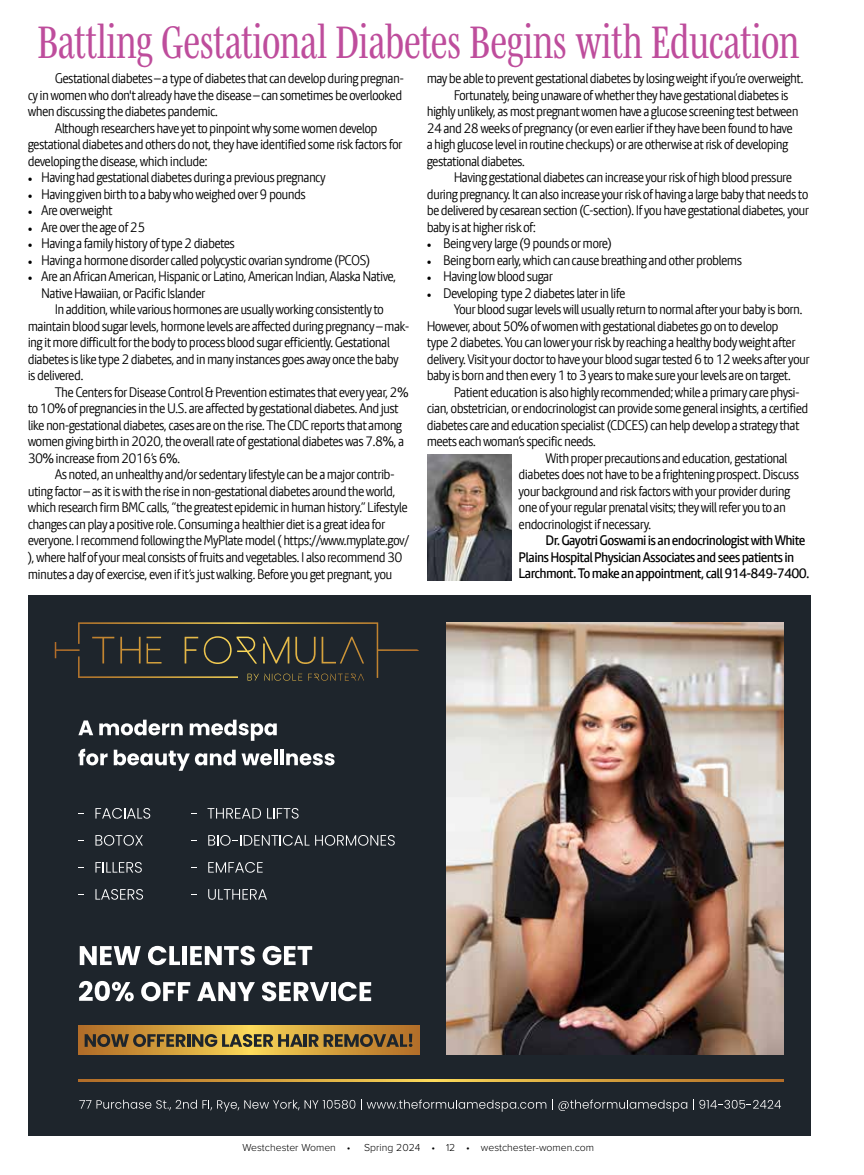
<style>
.page{position:relative;width:864px;height:1175px;background:#fff}
.page>*{position:absolute;margin:0;border:0;box-sizing:border-box;transform-origin:0 0}
.t1{font:46.5px "Mencken Std Narrow";color:#be4d9c}
.t2{font:300 13.5px/16.5px "Calmetta";letter-spacing:-.05em;color:#000}
.t3{font:13.5px/16.5px "Calmetta";letter-spacing:-.05em;color:#000}
.t4{font:300 10.5px "Proxima Nova";color:#000}
</style>
<div class="page">
<div style="left:28px;top:595px;width:783px;height:540px;background:#1e252c"></div>
<svg style="left:55px;top:622px;width:364px;height:58px"></svg>
<svg style="left:78px;top:720px;width:15px;height:15px"></svg>
<svg style="left:99px;top:719px;width:84px;height:16px"></svg>
<svg style="left:190px;top:719px;width:87px;height:22px"></svg>
<svg style="left:78px;top:748px;width:30px;height:17px"></svg>
<svg style="left:114px;top:749px;width:122px;height:21px"></svg>
<svg style="left:242px;top:753px;width:30px;height:12px"></svg>
<hr style="left:274px;top:749px;width:3px;height:16px;background:#fff">
<hr style="left:280px;top:749px;width:4px;height:16px;background:#fff">
<svg style="left:286px;top:753px;width:49px;height:12px"></svg>
<img style="left:446px;top:622px;width:338px;height:432px">
<svg style="left:80px;top:946px;width:61px;height:19px"></svg>
<svg style="left:148px;top:945px;width:32px;height:20px"></svg>
<div style="left:182px;top:946px;width:5px;height:19px;background:#fff"></div>
<svg style="left:190px;top:945px;width:65px;height:20px"></svg>
<svg style="left:263px;top:945px;width:49px;height:20px"></svg>
<svg style="left:79px;top:981px;width:55px;height:20px"></svg>
<svg style="left:141px;top:981px;width:49px;height:20px"></svg>
<svg style="left:197px;top:982px;width:58px;height:19px"></svg>
<svg style="left:262px;top:981px;width:67px;height:20px"></svg>
<div style="left:331px;top:982px;width:5px;height:19px;background:#fff"></div>
<svg style="left:338px;top:981px;width:33px;height:20px"></svg>
<svg style="left:79px;top:1099px;width:276px;height:12px"></svg>
<svg style="left:361px;top:1099px;width:185px;height:12px"></svg>
<svg style="left:552px;top:1099px;width:135px;height:12px"></svg>
<svg style="left:693px;top:1099px;width:88px;height:10px"></svg>
<svg style="left:78px;top:1079px;width:706px;height:2px"></svg>
<svg style="left:78px;top:1025px;width:341px;height:29px;background:#d29d3c"></svg>
<svg style="left:85px;top:1033px;width:327px;height:14px"></svg>
<svg style="left:95px;top:808px;width:55px;height:10px"></svg>
<svg style="left:95px;top:835px;width:48px;height:10px"></svg>
<svg style="left:95px;top:862px;width:47px;height:10px"></svg>
<svg style="left:95px;top:889px;width:48px;height:10px"></svg>
<svg style="left:208px;top:808px;width:53px;height:10px"></svg>
<svg style="left:267px;top:808px;width:32px;height:10px"></svg>
<svg style="left:208px;top:835px;width:187px;height:10px"></svg>
<svg style="left:208px;top:862px;width:55px;height:10px"></svg>
<svg style="left:208px;top:889px;width:59px;height:10px"></svg>
<img style="left:428px;top:455px;width:84px;height:125px">
<h1 class="t1" style="left:38px;top:16px;width:763px">Battling Gestational Diabetes Begins with Education</h1>
<p class="t2" style="left:55px;top:70px;width:351px">Gestational diabetes – a type of diabetes that can develop during pregnan-</p>
<p class="t2" style="left:28px;top:87px;width:376px">cy in women who don't already have the disease – can sometimes be overlooked</p>
<p class="t2" style="left:28px;top:103px;width:192px">when discussing the diabetes pandemic.</p>
<p class="t2" style="left:55px;top:120px;width:324px">Although researchers have yet to pinpoint why some women develop</p>
<p class="t2" style="left:28px;top:136px;width:376px">gestational diabetes and others do not, they have identified some risk factors for</p>
<p class="t2" style="left:28px;top:153px;width:182px">developing the disease, which include:</p>
<p class="t2" style="left:28px;top:169px;width:300px">• Having had gestational diabetes during a previous pregnancy</p>
<p class="t2" style="left:28px;top:186px;width:280px">• Having given birth to a baby who weighed over 9 pounds</p>
<p class="t2" style="left:28px;top:202px;width:86px">• Are overweight</p>
<p class="t2" style="left:28px;top:219px;width:119px">• Are over the age of 25</p>
<p class="t2" style="left:28px;top:235px;width:209px">• Having a family history of type 2 diabetes</p>
<p class="t2" style="left:28px;top:252px;width:344px">• Having a hormone disorder called polycystic ovarian syndrome (PCOS)</p>
<p class="t2" style="left:41px;top:268px;width:357px;text-indent:-14px">• Are an African American, Hispanic or Latino, American Indian, Alaska Native,<br>Native Hawaiian, or Pacific Islander</p>
<p class="t2" style="left:28px;top:301px;width:383px;text-indent:27px">In addition, while various hormones are usually working consistently to maintain blood sugar levels, hormone levels are affected during pregnancy – mak&shy;ing it more difficult for the body to process blood sugar efficiently. Gestational diabetes is like type 2 diabetes, and in many instances goes away once the baby is delivered.</p>
<p class="t2" style="left:28px;top:384px;width:382px;text-indent:27px">The Centers for Disease Control &amp; Prevention estimates that every year, 2% to 10% of pregnancies in the U.S. are affected by gestational diabetes. And just like non-gestational diabetes, cases are on the rise. The CDC reports that among women giving birth in 2020, the overall rate of gestational diabetes was 7.8%, a 30% increase from 2016’s 6%.</p>
<p class="t2" style="left:28px;top:466px;width:383px;text-indent:27px">As noted, an unhealthy and/or sedentary lifestyle can be a major contrib&shy;uting factor – as it is with the rise in non-gestational diabetes around the world, which research firm BMC calls, “the greatest epidemic in human history.” Lifestyle changes can play a positive role. Consuming a healthier diet is a great idea for everyone. I recommend following the MyPlate model ( https://www.myplate.gov/ ), where half of your meal consists of fruits and vegetables. I also recommend 30 minutes a day of exercise, even if it’s just walking. Before you get pregnant, you</p>
<p class="t2" style="left:427px;top:70px;width:378px">may be able to prevent gestational diabetes by losing weight if you’re overweight.</p>
<p class="t2" style="left:454px;top:87px;width:337px">Fortunately, being unaware of whether they have gestational diabetes is</p>
<p class="t2" style="left:427px;top:103px;width:373px">highly unlikely, as most pregnant women have a glucose screening test between</p>
<p class="t2" style="left:427px;top:120px;width:368px">24 and 28 weeks of pregnancy (or even earlier if they have been found to have</p>
<p class="t2" style="left:427px;top:136px;width:363px">a high glucose level in routine checkups) or are otherwise at risk of developing</p>
<p class="t2" style="left:427px;top:153px;width:100px">gestational diabetes.</p>
<p class="t2" style="left:454px;top:169px;width:340px">Having gestational diabetes can increase your risk of high blood pressure</p>
<p class="t2" style="left:427px;top:186px;width:383px">during pregnancy. It can also increase your risk of having a large baby that needs to</p>
<p class="t2" style="left:427px;top:202px;width:384px">be delivered by cesarean section (C-section). If you have gestational diabetes, your</p>
<p class="t2" style="left:427px;top:219px;width:111px">baby is at higher risk of:</p>
<p class="t2" style="left:427px;top:235px;width:187px">• Being very large (9 pounds or more)</p>
<p class="t2" style="left:427px;top:252px;width:317px">• Being born early, which can cause breathing and other problems</p>
<p class="t2" style="left:427px;top:268px;width:128px">• Having low blood sugar</p>
<p class="t2" style="left:427px;top:285px;width:200px">• Developing type 2 diabetes later in life</p>
<p class="t2" style="left:454px;top:301px;width:350px">Your blood sugar levels will usually return to normal after your baby is born.</p>
<p class="t2" style="left:427px;top:318px;width:353px">However, about 50% of women with gestational diabetes go on to develop</p>
<p class="t2" style="left:427px;top:334px;width:370px">type 2 diabetes. You can lower your risk by reaching a healthy body weight after</p>
<p class="t2" style="left:427px;top:351px;width:385px">delivery. Visit your doctor to have your blood sugar tested 6 to 12 weeks after your</p>
<p class="t2" style="left:427px;top:367px;width:366px">baby is born and then every 1 to 3 years to make sure your levels are on target.</p>
<p class="t2" style="left:454px;top:384px;width:348px">Patient education is also highly recommended; while a primary care physi-</p>
<p class="t2" style="left:427px;top:400px;width:383px">cian, obstetrician, or endocrinologist can provide some general insights, a certified</p>
<p class="t2" style="left:427px;top:417px;width:374px">diabetes care and education specialist (CDCES) can help develop a strategy that</p>
<p class="t2" style="left:427px;top:433px;width:171px">meets each woman’s specific needs.</p>
<p class="t2" style="left:546px;top:450px;width:243px">With proper precautions and education, gestational</p>
<p class="t2" style="left:519px;top:466px;width:282px">diabetes does not have to be a frightening prospect. Discuss</p>
<p class="t2" style="left:519px;top:483px;width:273px">your background and risk factors with your provider during</p>
<p class="t2" style="left:519px;top:499px;width:269px">one of your regular prenatal visits; they will refer you to an</p>
<p class="t2" style="left:519px;top:516px;width:134px">endocrinologist if necessary.</p>
<p class="t3" style="left:519px;top:532px;width:293px;text-indent:27px">Dr. Gayotri Goswami is an endocrinologist with White<br>Plains Hospital Physician Associates and sees patients in<br>Larchmont. To make an appointment, call 914-849-7400.</p>
<p class="t4" style="left:243px;top:1140px;width:110px">Westchester Women •</p>
<p class="t4" style="left:364px;top:1140px;width:231px">Spring 2024 • 12 • westchester-women.com</p>
</div>
